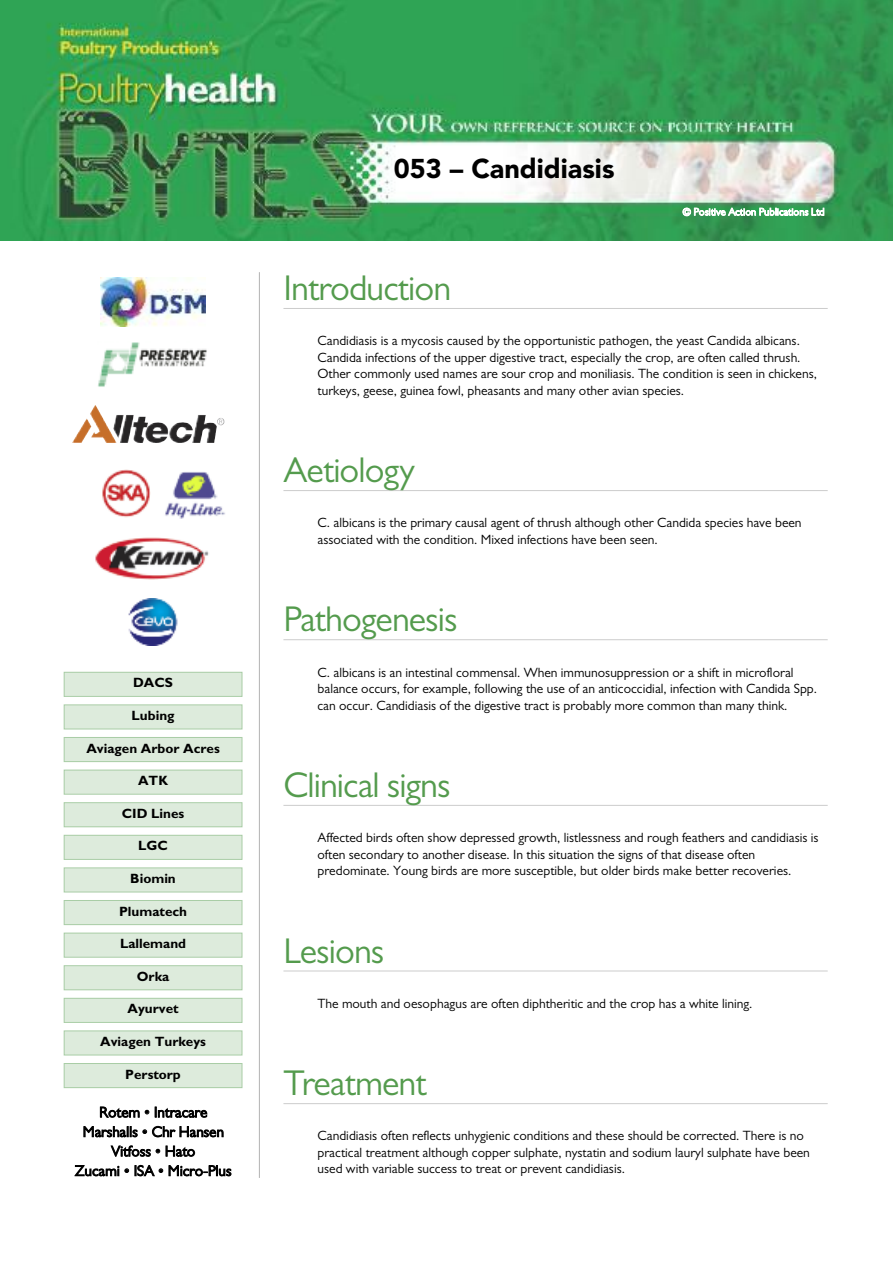
<style>
.page{position:relative;width:893px;height:1263px;background:#fff}
.page>*{position:absolute;margin:0;border:0;box-sizing:border-box;transform-origin:0 0}
.t1{font:36px "Gill Sans";letter-spacing:-.025em;color:#549b4d}
.t2{font:900 27px "Avenir";color:#000}
.t3{font:15px/19.5px "Gill Sans";color:#000;text-align:center}
.t4{font:13.5px/16.5px "Gill Sans";color:#000}
.t5{font:700 13.5px "Gill Sans";color:#000}
.t6{font:10.5px "Gill Sans";color:#fff}
</style>
<div class="page">
<img style="left:0;top:0;width:893px;height:240px">
<hr style="left:259px;top:272px;width:1px;height:906px;background:#b3b3b3">
<hr style="left:283px;top:308px;width:545px;height:1px;background:#ccc">
<hr style="left:283px;top:490px;width:545px;height:1px;background:#ccc">
<hr style="left:283px;top:639px;width:545px;height:1px;background:#ccc">
<hr style="left:283px;top:805px;width:545px;height:1px;background:#ccc">
<hr style="left:283px;top:971px;width:545px;height:1px;background:#ccc">
<hr style="left:283px;top:1103px;width:545px;height:1px;background:#ccc">
<img style="left:95px;top:537px;width:114px;height:42px">
<img style="left:95px;top:405px;width:15px;height:26px">
<img style="left:98px;top:342px;width:109px;height:45px">
<div style="left:65px;top:770px;width:177px;height:24px;background:#ddebdc"></div>
<div style="left:64px;top:770px;width:178px;height:24px;border:1px solid #a9cda6"></div>
<div style="left:65px;top:673px;width:177px;height:23px;background:#ddebdc"></div>
<div style="left:64px;top:672px;width:178px;height:25px;border:1px solid #a9cda6"></div>
<div style="left:65px;top:705px;width:177px;height:24px;background:#ddebdc"></div>
<div style="left:64px;top:704px;width:178px;height:25px;border:1px solid #a9cda6"></div>
<div style="left:65px;top:738px;width:177px;height:23px;background:#ddebdc"></div>
<div style="left:64px;top:737px;width:178px;height:25px;border:1px solid #a9cda6"></div>
<div style="left:65px;top:1031px;width:177px;height:24px;background:#ddebdc"></div>
<div style="left:64px;top:1030px;width:178px;height:25px;border:1px solid #a9cda6"></div>
<div style="left:65px;top:1064px;width:177px;height:23px;background:#ddebdc"></div>
<div style="left:64px;top:1063px;width:178px;height:25px;border:1px solid #a9cda6"></div>
<div style="left:65px;top:933px;width:177px;height:24px;background:#ddebdc"></div>
<div style="left:64px;top:933px;width:178px;height:24px;border:1px solid #a9cda6"></div>
<div style="left:65px;top:966px;width:177px;height:23px;background:#ddebdc"></div>
<div style="left:64px;top:965px;width:178px;height:25px;border:1px solid #a9cda6"></div>
<div style="left:65px;top:868px;width:177px;height:24px;background:#ddebdc"></div>
<div style="left:64px;top:867px;width:178px;height:25px;border:1px solid #a9cda6"></div>
<div style="left:65px;top:999px;width:177px;height:23px;background:#ddebdc"></div>
<div style="left:64px;top:998px;width:178px;height:25px;border:1px solid #a9cda6"></div>
<div style="left:65px;top:901px;width:177px;height:23px;background:#ddebdc"></div>
<div style="left:64px;top:900px;width:178px;height:25px;border:1px solid #a9cda6"></div>
<div style="left:65px;top:803px;width:177px;height:23px;background:#ddebdc"></div>
<div style="left:64px;top:802px;width:178px;height:25px;border:1px solid #a9cda6"></div>
<div style="left:65px;top:836px;width:177px;height:23px;background:#ddebdc"></div>
<div style="left:64px;top:835px;width:178px;height:25px;border:1px solid #a9cda6"></div>
<img style="left:101px;top:277px;width:104px;height:50px">
<img style="left:165px;top:472px;width:60px;height:47px">
<img style="left:102px;top:469px;width:48px;height:49px">
<img style="left:128px;top:599px;width:50px;height:47px">
<p class="t5" style="left:133px;top:678px;width:41px">DACS</p>
<p class="t5" style="left:132px;top:710px;width:44px">Lubing</p>
<p class="t5" style="left:86px;top:743px;width:135px">Aviagen Arbor Acres</p>
<p class="t5" style="left:138px;top:775px;width:31px">ATK</p>
<p class="t5" style="left:122px;top:808px;width:64px">CID Lines</p>
<p class="t5" style="left:138px;top:841px;width:31px">LGC</p>
<p class="t5" style="left:130px;top:873px;width:47px">Biomin</p>
<p class="t5" style="left:119px;top:906px;width:70px">Plumatech</p>
<p class="t5" style="left:120px;top:938px;width:68px">Lallemand</p>
<p class="t5" style="left:137px;top:971px;width:34px">Orka</p>
<p class="t5" style="left:127px;top:1004px;width:53px">Ayurvet</p>
<p class="t5" style="left:100px;top:1036px;width:107px">Aviagen Turkeys</p>
<p class="t5" style="left:125px;top:1069px;width:57px">Perstorp</p>
<p class="t3" style="left:75px;top:1104px;width:158px">Rotem • Intracare<br>Marshalls • Chr Hansen<br>Vitfoss • Hato<br>Zucami • ISA • Micro-Plus</p>
<h2 class="t2" style="left:394px;top:157px;width:222px">053 – Candidiasis</h2>
<p class="t6" style="left:683px;top:208px;width:143px">© Positive Action Publications Ltd</p>
<h1 class="t1" style="left:283px;top:276px;width:169px">Introduction</h1>
<p class="t4" style="left:317px;top:334px;width:501px">Candidiasis is a mycosis caused by the opportunistic pathogen, the yeast Candida albicans.<br>Candida infections of the upper digestive tract, especially the crop, are often called thrush.<br>Other commonly used names are sour crop and moniliasis. The condition is seen in chickens, turkeys, geese, guinea fowl, pheasants and many other avian species.</p>
<h1 class="t1" style="left:283px;top:458px;width:133px">Aetiology</h1>
<p class="t4" style="left:317px;top:516px;width:486px">C. albicans is the primary causal agent of thrush although other Candida species have been associated with the condition. Mixed infections have been seen.</p>
<h1 class="t1" style="left:283px;top:607px;width:176px">Pathogenesis</h1>
<p class="t4" style="left:317px;top:665px;width:501px">C. albicans is an intestinal commensal. When immunosuppression or a shift in microfloral balance occurs, for example, following the use of an anticoccidial, infection with Candida Spp. can occur. Candidiasis of the digestive tract is probably more common than many think.</p>
<h1 class="t1" style="left:283px;top:772px;width:169px">Clinical signs</h1>
<p class="t4" style="left:317px;top:831px;width:503px">Affected birds often show depressed growth, listlessness and rough feathers and candidiasis is often secondary to another disease. In this situation the signs of that disease often predominate. Young birds are more susceptible, but older birds make better recoveries.</p>
<h1 class="t1" style="left:283px;top:938px;width:103px">Lesions</h1>
<p class="t4" style="left:317px;top:996px;width:437px">The mouth and oesophagus are often diphtheritic and the crop has a white lining.</p>
<h1 class="t1" style="left:283px;top:1071px;width:145px">Treatment</h1>
<p class="t4" style="left:317px;top:1129px;width:494px">Candidiasis often reflects unhygienic conditions and these should be corrected. There is no practical treatment although copper sulphate, nystatin and sodium lauryl sulphate have been used with variable success to treat or prevent candidiasis.</p>
</div>
